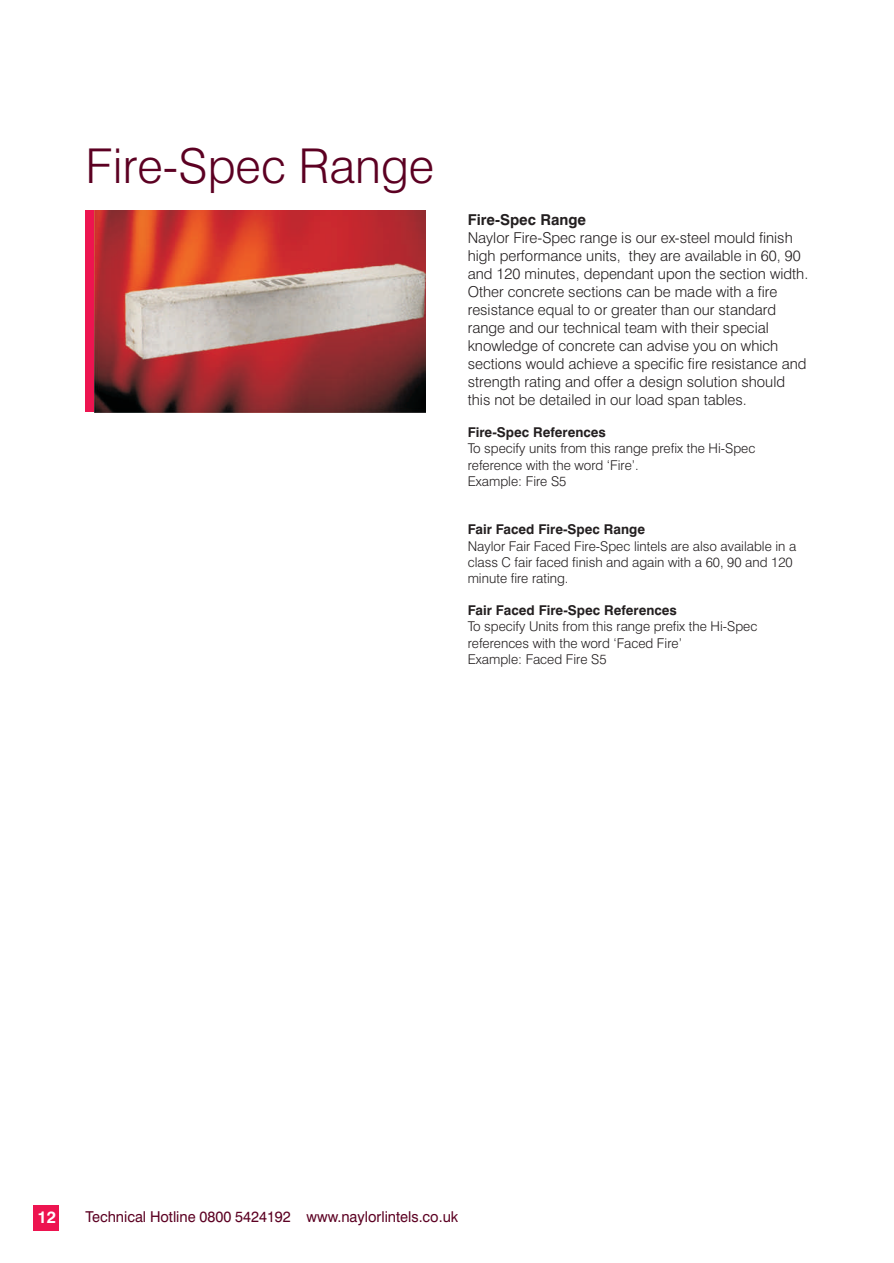
<style>
.page{position:relative;width:894px;height:1263px;background:#fff}
.page>*{position:absolute;margin:0;border:0;box-sizing:border-box;transform-origin:0 0}
.t1{font:48px "Swis 721 Lt BT";color:#5c0022}
.t2{font:700 16.5px "Swis 721 BT";color:#fff}
.t3{font:15px/18px "Swis 721 Lt BT";color:#231f20}
.t4{font:15px "Swis 721 BT";color:#5c0022}
.t5{font:700 15px "Swis 721 BT";color:#231f20}
.t6{font:13.5px/16.2px "Swis 721 Lt BT";color:#231f20}
.t7{font:700 13.5px "Swis 721 BT";color:#231f20}
</style>
<div class="page">
<div style="left:86px;top:210px;width:8px;height:202px;background:#ed1450"></div>
<img style="left:94px;top:210px;width:331px;height:202px">
<div style="left:34px;top:1205px;width:25px;height:25px;background:#ed1450"></div>
<h1 class="t1" style="left:86px;top:147px;width:350px">Fire-Spec Range</h1>
<p class="t5" style="left:468px;top:213px;width:120px">Fire-Spec Range</p>
<p class="t3" style="left:468px;top:230px;width:342px">Naylor Fire-Spec range is our ex-steel mould finish high performance units, they are available in 60, 90 and 120 minutes, dependant upon the section width.<br>Other concrete sections can be made with a fire resistance equal to or greater than our standard range and our technical team with their special knowledge of concrete can advise you on which sections would achieve a specific fire resistance and strength rating and offer a design solution should this not be detailed in our load span tables.</p>
<p class="t7" style="left:468px;top:427px;width:140px">Fire-Spec References</p>
<p class="t6" style="left:468px;top:442px;width:289px">To specify units from this range prefix the Hi-Spec reference with the word ‘Fire’.<br>Example: Fire S5</p>
<p class="t7" style="left:468px;top:524px;width:179px">Fair Faced Fire-Spec Range</p>
<p class="t6" style="left:468px;top:539px;width:330px">Naylor Fair Faced Fire-Spec lintels are also available in a class C fair faced finish and again with a 60, 90 and 120 minute fire rating.</p>
<p class="t7" style="left:468px;top:605px;width:211px">Fair Faced Fire-Spec References</p>
<p class="t6" style="left:468px;top:620px;width:291px">To specify Units from this range prefix the Hi-Spec references with the word ‘Faced Fire’<br>Example: Faced Fire S5</p>
<p class="t2" style="left:37px;top:1211px;width:20px">12</p>
<p class="t4" style="left:86px;top:1211px;width:374px">Technical Hotline 0800 5424192 www.naylorlintels.co.uk</p>
</div>
